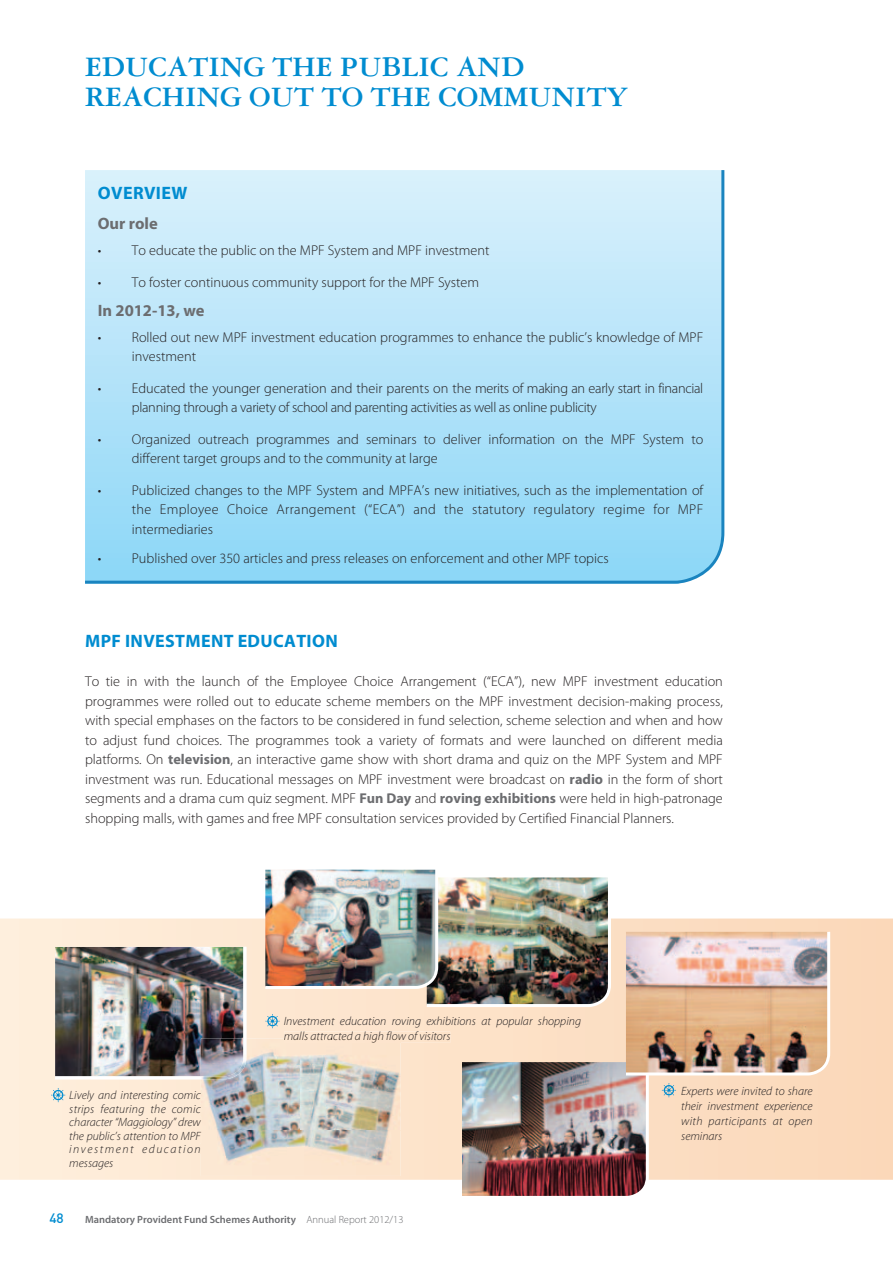
<style>
.page{position:relative;width:893px;height:1263px;background:#fff}
.page>*{position:absolute;margin:0;border:0;box-sizing:border-box;transform-origin:0 0}
.t1{font:700 30px/30px "Garamond 3 LT Std";color:#008cd0}
.t2{font:700 18px "Myriad Pro";letter-spacing:.02em;color:#008cd0}
.t3{font:700 16.5px "Myriad Pro";color:#6c6d70}
.t4{font:300 14.25px/19.5px "Myriad Pro";color:#231f20}
.t5{font:300 14.25px/19.5px "Myriad Pro";letter-spacing:-.02em;color:#231f20}
.t6{font:500 13.5px "DIN Pro";color:#008cd0}
.t7{font:italic 300 12px/13.5px "Myriad Pro";color:#231f20;text-align:justify}
.t8{font:600 10.5px "Myriad Pro";color:#6c6d70}
.s1{font-weight:700;color:#6c6d70}
.s2{color:#211811}
.s3{color:#211711}
.s4{color:#211710}
.s5{color:#21170f}
.s6{color:#211812}
.s7{font-weight:300}
</style>
<div class="page">
<svg style="left:0;top:918px;width:893px;height:262px;background:#fce5ce"></svg>
<div style="left:70px;top:1091px;width:131px;height:11px;background:#feebd7"></div>
<div style="left:69px;top:1104px;width:132px;height:11px;background:#feebd7"></div>
<div style="left:70px;top:1118px;width:131px;height:11px;background:#feebd7"></div>
<div style="left:70px;top:1131px;width:131px;height:11px;background:#feebd7"></div>
<div style="left:70px;top:1145px;width:131px;height:8px;background:#feebd7"></div>
<img style="left:55px;top:947px;width:191px;height:132px">
<img style="left:201px;top:1038px;width:64px;height:138px">
<svg style="left:201px;top:1091px;width:1px;height:51px"></svg>
<img style="left:201px;top:1038px;width:45px;height:41px">
<svg style="left:85px;top:170px;width:639px;height:414px;background:#b2e2f8"></svg>
<svg style="left:51px;top:1088px;width:14px;height:14px"></svg>
<img style="left:265px;top:869px;width:565px;height:327px">
<h1 class="t1" style="left:85px;top:54px;width:545px">EDUCATING THE PUBLIC AND<br>REACHING OUT TO THE COMMUNITY</h1>
<p class="t2" style="left:98px;top:187px;width:91px">OVERVIEW</p>
<p class="t3" style="left:98px;top:218px;width:62px">Our role</p>
<p class="t4" style="left:98px;top:242px;width:393px">• To educate the public on the MPF System and MPF investment</p>
<p class="t4" style="left:98px;top:274px;width:383px">• To foster continuous community support for the MPF System</p>
<p class="t3" style="left:98px;top:304px;width:108px">In 2012-13, we</p>
<p class="t4" style="left:132px;top:329px;width:573px;text-indent:-34px">• Rolled out new MPF investment education programmes to enhance the public’s knowledge of MPF investment</p>
<p class="t5" style="left:132px;top:380px;width:573px;text-indent:-34px">• Educated the younger generation and their parents on the merits of making an early start in financial planning through a variety of school and parenting activities as well as online publicity</p>
<p class="t4" style="left:132px;top:431px;width:573px;text-indent:-34px">• Organized outreach programmes and seminars to deliver information on the MPF System to different target groups and to the community at large</p>
<p class="t4" style="left:132px;top:482px;width:573px;text-align:justify;text-indent:-34px">• Publicized changes to the MPF System and MPFA’s new initiatives, such as the implementation of the Employee Choice Arrangement (“ECA”) and the statutory regulatory regime for MPF intermediaries</p>
<p class="t4" style="left:98px;top:550px;width:512px">• Published over 350 articles and press releases on enforcement and other MPF topics</p>
<p class="t2" style="left:85px;top:634px;width:254px">MPF INVESTMENT EDUCATION</p>
<p class="t4" style="left:85px;top:673px;width:639px;text-align:justify">To tie in with the launch of the Employee Choice Arrangement (“ECA”), new MPF investment education programmes were rolled out to educate scheme members on the MPF investment decision-making process, with special emphases on the factors to be considered in fund selection, scheme selection and when and how to adjust fund choices. The programmes took a variety of formats and were launched on different media platforms. On <span class="s1">television</span>, an interactive game show with short drama and quiz on the MPF System and MPF investment was run. Educational messages on MPF investment were broadcast on <span class="s1">radio</span> in the form of short segments and a drama cum quiz segment. MPF <span class="s1">Fun Day</span> and <span class="s1">roving exhibitions</span> were held in high-patronage shopping malls, with games and free MPF consultation services provided by Certified Financial Planners.</p>
<p class="t7" style="left:284px;top:1015px;width:299px;line-height:15px">Investment education roving exhibitions at popular shopping <span class="s2">mal</span><span class="s3">ls att</span><span class="s4">racted a</span> <span class="s5">high flow</span> of visitors</p>
<p class="t7" style="left:69px;top:1090px;width:133px">Lively and interesting comi<span class="s6">c </span>strips featuring the comi<span class="s6">c </span>character “Maggiology” dre<span class="s6">w </span>the public’s attention to MP<span class="s6">F </span>investment education messages</p>
<p class="t7" style="left:681px;top:1084px;width:133px;line-height:15px">Experts were invited to share their investment experience with participants at open seminars</p>
<p class="t6" style="left:49px;top:1213px;width:16px">48</p>
<p class="t8" style="left:85px;top:1215px;width:320px">Mandatory Provident Fund Schemes Authority <span class="s7">Annual Report 2012/13</span></p>
</div>
